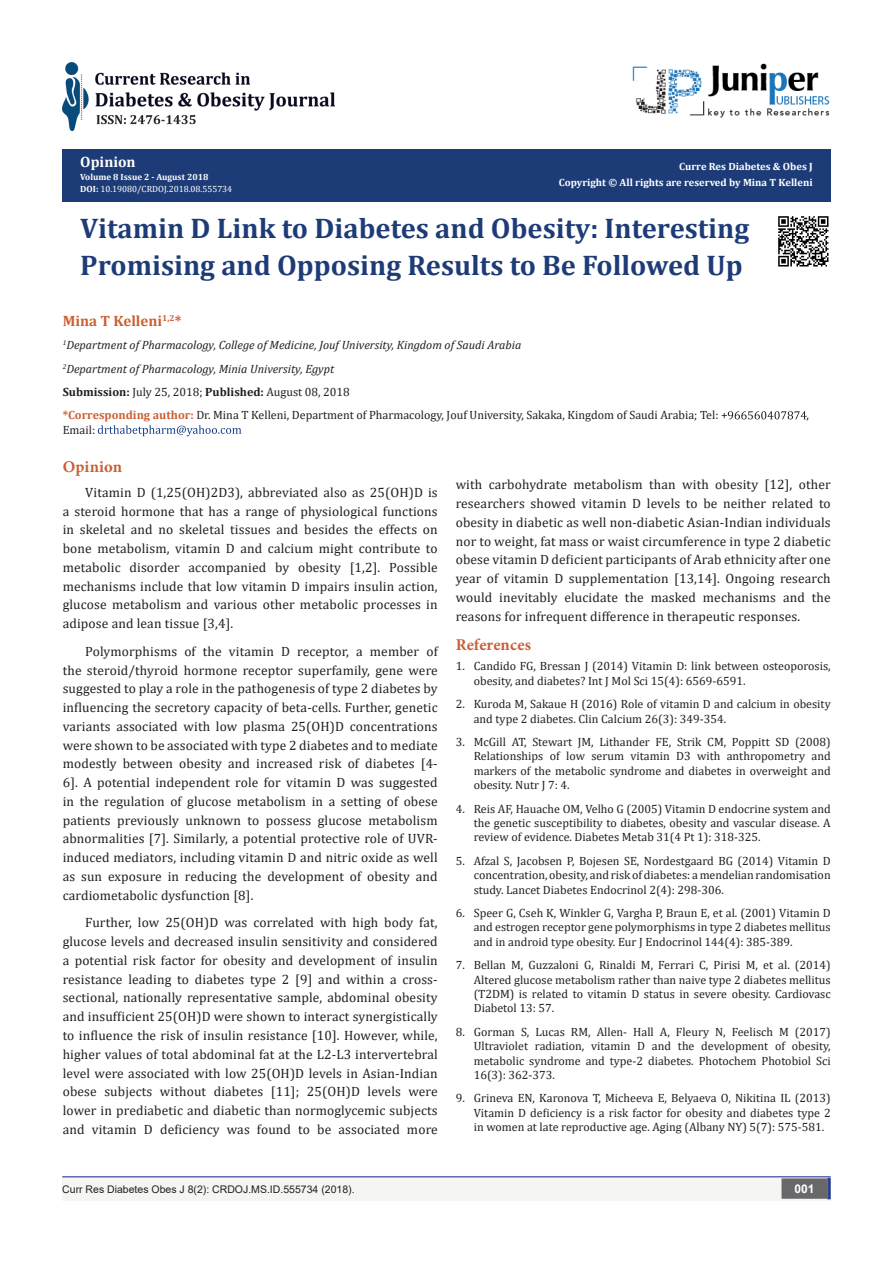
<style>
.page{position:relative;width:893px;height:1263px;background:#fff}
.page>*{position:absolute;margin:0;border:0;box-sizing:border-box;transform-origin:0 0}
.t1{font:700 28.5px/37.5px "Cambria";color:#1d3c77}
.t2{font:700 16.5px "Minion Pro";letter-spacing:.005em;color:#ca5f37}
.t3{font:700 15px "Cambria";color:#ca6035}
.t4{font:700 15px "Cambria";color:#fff}
.t5{font:13.5px/18.8px "Cambria";letter-spacing:.01em;color:#231f20;text-align:justify}
.t6{font:12px/14.4px "Cambria";color:#231f20;text-align:justify}
.t7{font:italic 12px "Cambria";color:#231f20}
.t8{font:700 12px "Arial";color:#fff}
.t9{font:700 10.5px "Cambria";color:#fff}
.t10{font:10.5px "Arial";color:#231f20}
.t11{font:9px "Cambria";color:#fff}
.t12{font:700 9px "Cambria";color:#fff}
.s1{font-weight:700;color:#fffefc}
.s2{font-weight:700}
.s3{font-weight:700;color:#ca6035}
</style>
<div class="page">
<div style="left:62px;top:149px;width:769px;height:52px;background:#1d3c77"></div>
<svg style="left:728px;top:411px;width:78px;height:8px"></svg>
<svg style="left:98px;top:425px;width:143px;height:11px"></svg>
<div style="left:62px;top:1177px;width:494px;height:24px;background:#f5f5f4"></div>
<div style="left:503px;top:1177px;width:328px;height:24px;background:#f5f5f4"></div>
<div style="left:782px;top:1179px;width:45px;height:19px;background:#68676a"></div>
<div style="left:781px;top:1178px;width:46px;height:21px;border:2px solid #68676a"></div>
<svg style="left:827px;top:1178px;width:4px;height:21px"></svg>
<hr style="left:62px;top:1176px;width:769px;height:1px;background:#253f8e">
<img style="left:633px;top:63px;width:197px;height:55px">
<img style="left:62px;top:62px;width:273px;height:69px">
<img style="left:778px;top:216px;width:51px;height:51px">
<p class="t4" style="left:80px;top:151px;width:57px">Opinion</p>
<p class="t12" style="left:80px;top:170px;width:130px">Volume 8 Issue 2 - August 2018</p>
<p class="t11" style="left:80px;top:183px;width:153px"><span class="s1">DOI:</span> 10.19080/CRDOJ.2018.08.555734</p>
<p class="t9" style="left:679px;top:159px;width:135px">Curre Res Diabetes &amp; Obes J</p>
<p class="t9" style="left:559px;top:175px;width:255px">Copyright © All rights are reserved by Mina T Kelleni</p>
<p class="t1" style="left:80px;top:208px;width:670px">Vitamin D Link to Diabetes and Obesity: Interesting<br>Promising and Opposing Results to Be Followed Up</p>
<p class="t3" style="left:63px;top:310px;width:120px">Mina T Kelleni<sup>1,2</sup>*</p>
<p class="t7" style="left:63px;top:337px;width:460px"><sup>1</sup>Department of Pharmacology, College of Medicine, Jouf University, Kingdom of Saudi Arabia</p>
<p class="t7" style="left:63px;top:360px;width:273px"><sup>2</sup>Department of Pharmacology, Minia University, Egypt</p>
<p class="t6" style="left:63px;top:385px;width:289px"><span class="s2">Submission:</span> July 25, 2018; <span class="s2">Published:</span> August 08, 2018</p>
<p class="t6" style="left:63px;top:408px;width:667px"><span class="s3">*Corresponding author:</span> Dr. Mina T Kelleni, Department of Pharmacology, Jouf University, Sakaka, Kingdom of Saudi Arabia; Tel: +</p>
<p class="t6" style="left:806px;top:408px;width:4px">,</p>
<p class="t6" style="left:63px;top:422px;width:34px">Email:</p>
<p class="t2" style="left:63px;top:455px;width:61px">Opinion</p>
<p class="t5" style="left:63px;top:483px;width:377px;text-indent:22px">Vitamin D (1,25(OH)2D3), abbreviated also as 25(OH)D is a steroid hormone that has a range of physiological functions in skeletal and no skeletal tissues and besides the effects on bone metabolism, vitamin D and calcium might contribute to metabolic disorder accompanied by obesity [1,2]. Possible mechanisms include that low vitamin D impairs insulin action, glucose metabolism and various other metabolic processes in adipose and lean tissue [3,4].</p>
<p class="t5" style="left:63px;top:642px;width:377px;text-indent:22px">Polymorphisms of the vitamin D receptor, a member of the steroid/thyroid hormone receptor superfamily, gene were suggested to play a role in the pathogenesis of type 2 diabetes by influencing the secretory capacity of beta-cells. Further, genetic variants associated with low plasma 25(OH)D concentrations were shown to be associated with type 2 diabetes and to mediate modestly between obesity and increased risk of diabetes [4- 6]. A potential independent role for vitamin D was suggested in the regulation of glucose metabolism in a setting of obese patients previously unknown to possess glucose metabolism abnormalities [7]. Similarly, a potential protective role of UVR&shy;induced mediators, including vitamin D and nitric oxide as well as sun exposure in reducing the development of obesity and cardiometabolic dysfunction [8].</p>
<p class="t5" style="left:63px;top:913px;width:377px;text-indent:22px">Further, low 25(OH)D was correlated with high body fat, glucose levels and decreased insulin sensitivity and considered a potential risk factor for obesity and development of insulin resistance leading to diabetes type 2 [9] and within a cross&shy;sectional, nationally representative sample, abdominal obesity and insufficient 25(OH)D were shown to interact synergistically to influence the risk of insulin resistance [10]. However, while, higher values of total abdominal fat at the L2-L3 intervertebral level were associated with low 25(OH)D levels in Asian-Indian obese subjects without diabetes [11]; 25(OH)D levels were lower in prediabetic and diabetic than normoglycemic subjects and vitamin D deficiency was found to be associated more</p>
<p class="t5" style="left:456px;top:475px;width:377px">with carbohydrate metabolism than with obesity [12], other researchers showed vitamin D levels to be neither related to obesity in diabetic as well non-diabetic Asian-Indian individuals nor to weight, fat mass or waist circumference in type 2 diabetic obese vitamin D deficient participants of Arab ethnicity after one year of vitamin D supplementation [13,14]. Ongoing research would inevitably elucidate the masked mechanisms and the reasons for infrequent difference in therapeutic responses.</p>
<p class="t2" style="left:456px;top:633px;width:77px">References</p>
<p class="t6" style="left:474px;top:659px;width:358px;text-indent:-18px">1. Candido FG, Bressan J (2014) Vitamin D: link between osteoporosis, obesity, and diabetes? Int J Mol Sci 15(4): 6569-6591.</p>
<p class="t6" style="left:474px;top:697px;width:358px;text-indent:-18px">2. Kuroda M, Sakaue H (2016) Role of vitamin D and calcium in obesity and type 2 diabetes. Clin Calcium 26(3): 349-354.</p>
<p class="t6" style="left:474px;top:735px;width:358px;text-indent:-18px">3. McGill AT, Stewart JM, Lithander FE, Strik CM, Poppitt SD (2008)<br>Relationships of low serum vitamin D3 with anthropometry and markers of the metabolic syndrome and diabetes in overweight and obesity. Nutr J 7: 4.</p>
<p class="t6" style="left:474px;top:801px;width:358px;text-indent:-18px">4. Reis AF, Hauache OM, Velho G (2005) Vitamin D endocrine system and the genetic susceptibility to diabetes, obesity and vascular disease. A review of evidence. Diabetes Metab 31(4 Pt 1): 318-325.</p>
<p class="t6" style="left:474px;top:853px;width:358px;text-indent:-18px">5. Afzal S, Jacobsen P, Bojesen SE, Nordestgaard BG (2014) Vitamin D concentration, obesity, and risk of diabetes: a mendelian randomisation study. Lancet Diabetes Endocrinol 2(4): 298-306.</p>
<p class="t6" style="left:474px;top:906px;width:358px;text-indent:-18px">6. Speer G, Cseh K, Winkler G, Vargha P, Braun E, et al. (2001) Vitamin D and estrogen receptor gene polymorphisms in type 2 diabetes mellitus and in android type obesity. Eur J Endocrinol 144(4): 385-389.</p>
<p class="t6" style="left:474px;top:958px;width:358px;text-indent:-18px">7. Bellan M, Guzzaloni G, Rinaldi M, Ferrari C, Pirisi M, et al. (2014)<br>Altered glucose metabolism rather than naive type 2 diabetes mellitus (T2DM) is related to vitamin D status in severe obesity. Cardiovasc Diabetol 13: 57.</p>
<p class="t6" style="left:474px;top:1024px;width:358px;text-indent:-18px">8. Gorman S, Lucas RM, Allen- Hall A, Fleury N, Feelisch M (2017)<br>Ultraviolet radiation, vitamin D and the development of obesity, metabolic syndrome and type-2 diabetes. Photochem Photobiol Sci 16(3): 362-373.</p>
<p class="t6" style="left:474px;top:1091px;width:358px;text-indent:-18px">9. Grineva EN, Karonova T, Micheeva E, Belyaeva O, Nikitina IL (2013)<br>Vitamin D deficiency is a risk factor for obesity and diabetes type 2 in women at late reproductive age. Aging (Albany NY) 5(7): 575-581.</p>
<p class="t10" style="left:62px;top:1182px;width:294px">Curr Res Diabetes Obes J 8(2): CRDOJ.MS.ID.555734 (2018).</p>
<p class="t8" style="left:794px;top:1180px;width:22px">001</p>
</div>
